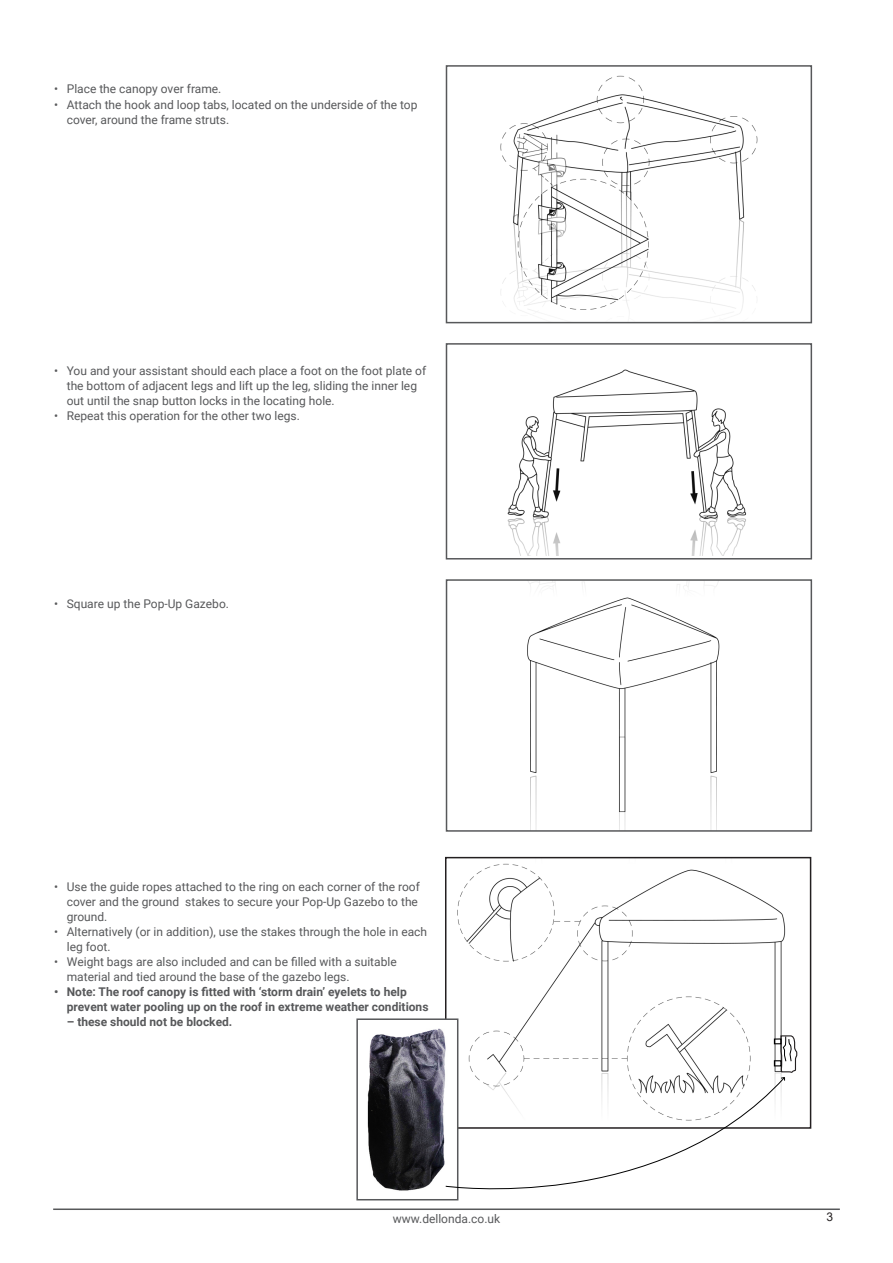
<style>
.page{position:relative;width:893px;height:1263px;background:#fff}
.page>*{position:absolute;margin:0;border:0;box-sizing:border-box;transform-origin:0 0}
.Page_Footer{font:12px/15px "Roboto";color:#57585a}
.t1{font:700 12px/15px "Roboto";color:#57585a}
.Body{font:12px "Arial";color:#231f20}
</style>
<div class="page">
<hr style="left:53px;top:1208px;width:787px;height:2px;background:#57585a">
<img style="left:500px;top:75px;width:258px;height:239px">
<div style="left:446px;top:65px;width:366px;height:258px;border:2px solid #57585a"></div>
<img style="left:507px;top:369px;width:240px;height:186px">
<div style="left:446px;top:343px;width:366px;height:216px;border:2px solid #57585a"></div>
<img style="left:527px;top:582px;width:193px;height:247px">
<div style="left:446px;top:579px;width:366px;height:253px;border:2px solid #57585a"></div>
<img style="left:457px;top:863px;width:329px;height:214px">
<div style="left:445px;top:857px;width:366px;height:272px;border:2px solid #231f20"></div>
<div style="left:357px;top:1019px;width:101px;height:181px;background:#fff"></div>
<img style="left:367px;top:1028px;width:79px;height:163px">
<div style="left:356px;top:1018px;width:102px;height:182px;border:2px solid #57585a"></div>
<svg style="left:445px;top:1077px;width:340px;height:132px"></svg>
<svg style="left:773px;top:1035px;width:25px;height:45px"></svg>
<p class="Page_Footer" style="left:54px;top:81px;width:169px">• Place the canopy over frame.</p>
<p class="Page_Footer" style="left:67px;top:96px;width:352px;text-indent:-13px">• Attach the hook and loop tabs, located on the underside of the top cover, around the frame struts.</p>
<p class="Page_Footer" style="left:67px;top:363px;width:361px;text-indent:-13px">• You and your assistant should each place a foot on the foot plate of the bottom of adjacent legs and lift up the leg, sliding the inner leg out until the snap button locks in the locating hole.</p>
<p class="Page_Footer" style="left:54px;top:408px;width:247px">• Repeat this operation for the other two legs.</p>
<p class="Page_Footer" style="left:54px;top:596px;width:177px">• Square up the Pop-Up Gazebo.</p>
<p class="Page_Footer" style="left:67px;top:879px;width:355px;text-indent:-13px">• Use the guide ropes attached to the ring on each corner of the roof cover and the ground stakes to secure your Pop-Up Gazebo to the ground.</p>
<p class="Page_Footer" style="left:67px;top:924px;width:362px;text-indent:-13px">• Alternatively (or in addition), use the stakes through the hole in each leg foot.</p>
<p class="Page_Footer" style="left:67px;top:954px;width:331px;text-indent:-13px">• Weight bags are also included and can be filled with a suitable material and tied around the base of the gazebo legs.</p>
<p class="t1" style="left:67px;top:984px;width:363px;text-indent:-13px">• Note: The roof canopy is fitted with ‘storm drain’ eyelets to help prevent water pooling up on the roof in extreme weather conditions</p>
<p class="t1" style="left:67px;top:1014px;width:167px">– these should not be blocked.</p>
<p class="Page_Footer" style="left:393px;top:1210px;width:109px">www.dellonda.co.uk</p>
<p class="Body" style="left:827px;top:1208px;width:8px">3</p>
</div>
